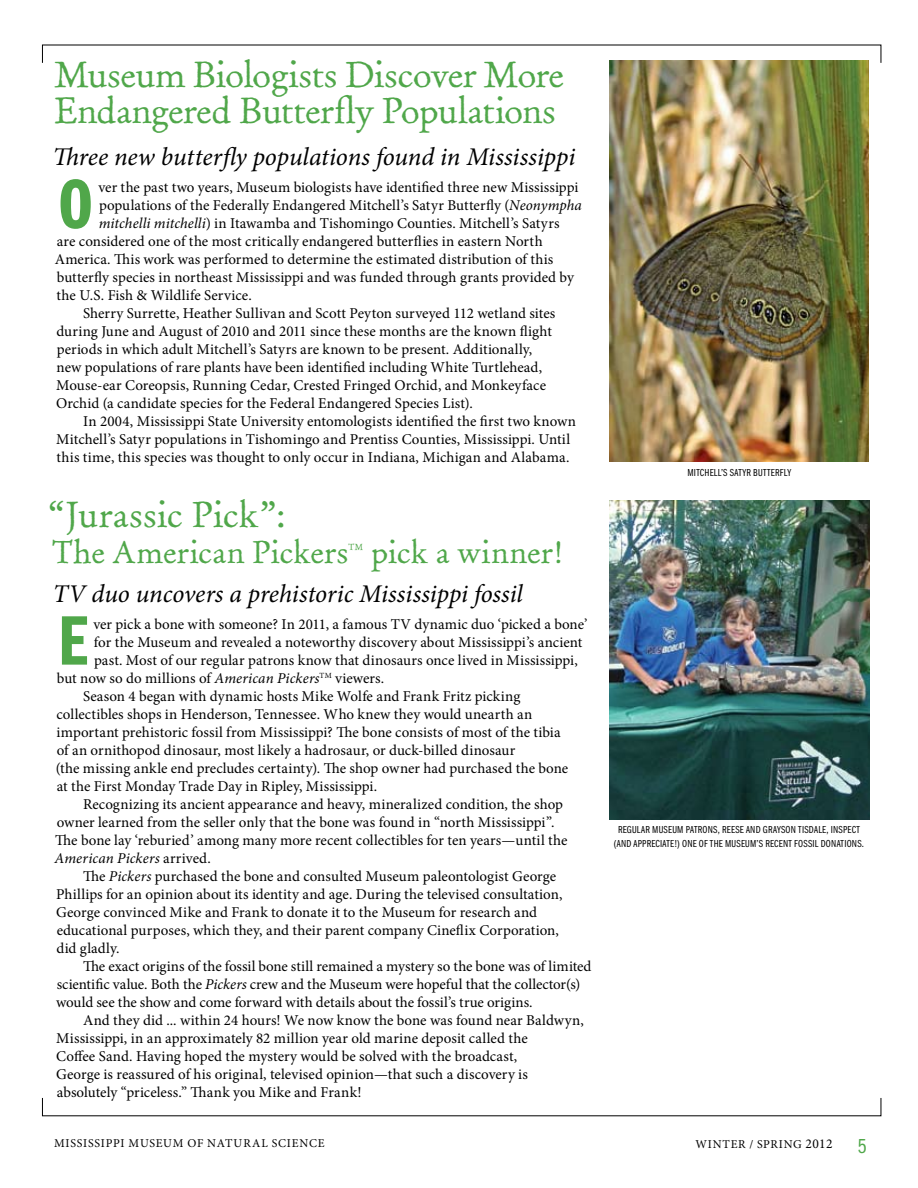
<style>
.page{position:relative;width:918px;height:1188px;background:#fff}
.page>*{position:absolute;margin:0;border:0;box-sizing:border-box;transform-origin:0 0}
.t1{font:72.45px "ITC Franklin Gothic Std Dm Cp";color:#50a74a}
.t2{font:36px/36px "Old Claude LP";letter-spacing:-.02em;color:#50a74a}
.t3{font:31.5px "Old Claude LP";color:#50a74a}
.t4{font:italic 25.5px "Minion Pro";letter-spacing:-.005em;color:#000}
.t5{font:21px "Franklin Gothic Book Cmpr";color:#50a74a}
.t6{font:15px "Minion Pro";letter-spacing:.01em;color:#000}
.t7{font:italic 15px "Minion Pro";letter-spacing:.005em;color:#000}
.t8{font:12px "Minion Pro";letter-spacing:.065em;color:#000}
.t9{font:10.5px "ITC Franklin Gothic Std Bk Cp";letter-spacing:.02em;color:#000}
.t10{font:8.7px "Old Claude LP";color:#50a74a}
.s1{font-style:italic}
.s2{font-style:normal}
.s3{font-size:13.5px}
</style>
<div class="page">
<img style="left:610px;top:60px;width:259px;height:401px">
<img style="left:610px;top:501px;width:260px;height:319px">
<h2 class="t2" style="left:54px;top:58px;width:512px">Museum Biologists Discover More<br>Endangered Butterfly Populations</h2>
<h3 class="t4" style="left:53px;top:140px;width:524px">Three new butterfly populations found in Mississippi</h3>
<h1 class="t1" style="left:58px;top:164px;width:36px">O</h1>
<p class="t6" style="left:98px;top:177px;width:481px">ver the past two years, Museum biologists have identified three new Mississippi</p>
<p class="t6" style="left:99px;top:195px;width:484px">populations of the Federally Endangered Mitchell’s Satyr Butterfly (<span class="s1">Neonympha</span></p>
<p class="t6" style="left:99px;top:213px;width:462px"><span class="s1">mitchelli mitchelli</span>) in Itawamba and Tishomingo Counties. Mitchell’s Satyrs</p>
<p class="t6" style="left:57px;top:231px;width:487px">are considered one of the most critically endangered butterflies in eastern North</p>
<p class="t6" style="left:55px;top:249px;width:500px">America. This work was performed to determine the estimated distribution of this</p>
<p class="t6" style="left:57px;top:267px;width:519px">butterfly species in northeast Mississippi and was funded through grants provided by</p>
<p class="t6" style="left:57px;top:285px;width:197px">the U.S. Fish &amp; Wildlife Service.</p>
<p class="t6" style="left:83px;top:303px;width:474px">Sherry Surrette, Heather Sullivan and Scott Peyton surveyed 112 wetland sites</p>
<p class="t6" style="left:56px;top:321px;width:497px">during June and August of 2010 and 2011 since these months are the known flight</p>
<p class="t6" style="left:57px;top:339px;width:477px">periods in which adult Mitchell’s Satyrs are known to be present. Additionally,</p>
<p class="t6" style="left:57px;top:357px;width:487px">new populations of rare plants have been identified including White Turtlehead,</p>
<p class="t6" style="left:56px;top:375px;width:491px">Mouse-ear Coreopsis, Running Cedar, Crested Fringed Orchid, and Monkeyface</p>
<p class="t6" style="left:56px;top:393px;width:418px">Orchid (a candidate species for the Federal Endangered Species List).</p>
<p class="t6" style="left:83px;top:411px;width:495px">In 2004, Mississippi State University entomologists identified the first two known</p>
<p class="t6" style="left:56px;top:429px;width:515px">Mitchell’s Satyr populations in Tishomingo and Prentiss Counties, Mississippi. Until</p>
<p class="t6" style="left:57px;top:447px;width:514px">this time, this species was thought to only occur in Indiana, Michigan and Alabama.</p>
<h2 class="t2" style="left:48px;top:497px;width:239px">“Jurassic Pick”:</h2>
<h3 class="t3" style="left:52px;top:533px;width:298px">The American Pickers</h3>
<p class="t10" style="left:349px;top:542px;width:16px">TM</p>
<h3 class="t3" style="left:371px;top:533px;width:194px">pick a winner!</h3>
<h3 class="t4" style="left:53px;top:576px;width:472px">TV duo uncovers a prehistoric Mississippi fossil</h3>
<h1 class="t1" style="left:58px;top:601px;width:31px">E</h1>
<p class="t6" style="left:93px;top:614px;width:496px">ver pick a bone with someone? In 2011, a famous TV dynamic duo ‘picked a bone’</p>
<p class="t6" style="left:94px;top:632px;width:490px">for the Museum and revealed a noteworthy discovery about Mississippi’s ancient</p>
<p class="t6" style="left:94px;top:650px;width:485px">past. Most of our regular patrons know that dinosaurs once lived in Mississippi,</p>
<p class="t6" style="left:57px;top:668px;width:329px">but now so do millions of <span class="s1">American Pickers</span><sup>TM</sup> viewers.</p>
<p class="t6" style="left:83px;top:686px;width:439px">Season 4 began with dynamic hosts Mike Wolfe and Frank Fritz picking</p>
<p class="t6" style="left:56px;top:704px;width:477px">collectibles shops in Henderson, Tennessee. Who knew they would unearth an</p>
<p class="t6" style="left:57px;top:722px;width:506px">important prehistoric fossil from Mississippi? The bone consists of most of the tibia</p>
<p class="t6" style="left:57px;top:740px;width:460px">of an ornithopod dinosaur, most likely a hadrosaur, or duck-billed dinosaur</p>
<p class="t6" style="left:56px;top:758px;width:514px">(the missing ankle end precludes certainty). The shop owner had purchased the bone</p>
<p class="t6" style="left:57px;top:776px;width:322px">at the First Monday Trade Day in Ripley, Mississippi.</p>
<p class="t6" style="left:83px;top:794px;width:482px">Recognizing its ancient appearance and heavy, mineralized condition, the shop</p>
<p class="t6" style="left:57px;top:812px;width:500px">owner learned from the seller only that the bone was found in “north Mississippi”.</p>
<p class="t6" style="left:55px;top:830px;width:514px">The bone lay ‘reburied’ among many more recent collectibles for ten years—until the</p>
<p class="t7" style="left:55px;top:848px;width:158px">American Pickers <span class="s2">arrived.</span></p>
<p class="t6" style="left:83px;top:866px;width:475px">The <span class="s1">Pickers</span> purchased the bone and consulted Museum paleontologist George</p>
<p class="t6" style="left:56px;top:884px;width:508px">Phillips for an opinion about its identity and age. During the televised consultation,</p>
<p class="t6" style="left:56px;top:902px;width:482px">George convinced Mike and Frank to donate it to the Museum for research and</p>
<p class="t6" style="left:57px;top:920px;width:504px">educational purposes, which they, and their parent company Cineflix Corporation,</p>
<p class="t6" style="left:56px;top:938px;width:65px">did gladly.</p>
<p class="t6" style="left:83px;top:956px;width:510px">The exact origins of the fossil bone still remained a mystery so the bone was of limited</p>
<p class="t6" style="left:57px;top:974px;width:525px">scientific value. Both the <span class="s1">Pickers</span> crew and the Museum were hopeful that the collector(s)</p>
<p class="t6" style="left:56px;top:992px;width:478px">would see the show and come forward with details about the fossil’s true origins.</p>
<p class="t6" style="left:83px;top:1010px;width:502px">And they did ... within 24 hours! We now know the bone was found near Baldwyn,</p>
<p class="t6" style="left:56px;top:1028px;width:473px">Mississippi, in an approximately 82 million year old marine deposit called the</p>
<p class="t6" style="left:56px;top:1046px;width:463px">Coffee Sand. Having hoped the mystery would be solved with the broadcast,</p>
<p class="t6" style="left:56px;top:1064px;width:473px">George is reassured of his original, televised opinion—that such a discovery is</p>
<p class="t6" style="left:57px;top:1082px;width:306px">absolutely “priceless.” Thank you Mike and Frank!</p>
<p class="t9" style="left:687px;top:467px;width:12px">MITCHELL</p>
<p class="t9" style="left:721px;top:467px;width:19px">’S SATYR</p>
<p class="t9" style="left:753px;top:467px;width:15px">BUTTERFLY</p>
<p class="t9" style="left:618px;top:824px;width:114px">REGULAR MUSEUM PATRONS, REESE</p>
<p class="t9" style="left:746px;top:824px;width:28px">AND GRAYS</p>
<p class="t9" style="left:786px;top:824px;width:22px">ON TISDALE</p>
<p class="t9" style="left:827px;top:824px;width:10px">, INSPECT</p>
<p class="t9" style="left:614px;top:837px;width:25px">(AND APPRECIATE</p>
<p class="t9" style="left:674px;top:837px;width:97px">!) ONE OF THE MUSEUM’S RECENT</p>
<p class="t9" style="left:794px;top:837px;width:14px">FOSSIL</p>
<p class="t9" style="left:821px;top:837px;width:45px">DONATIONS.</p>
<p class="t8" style="left:54px;top:1135px;width:272px">MISSISSIPPI MUSEUM OF NATURAL SCIENCE</p>
<p class="t8" style="left:695px;top:1136px;width:139px">WINTER / SPRING <span class="s3">2012</span></p>
<h3 class="t5" style="left:858px;top:1134px;width:10px">5</h3>
</div>
